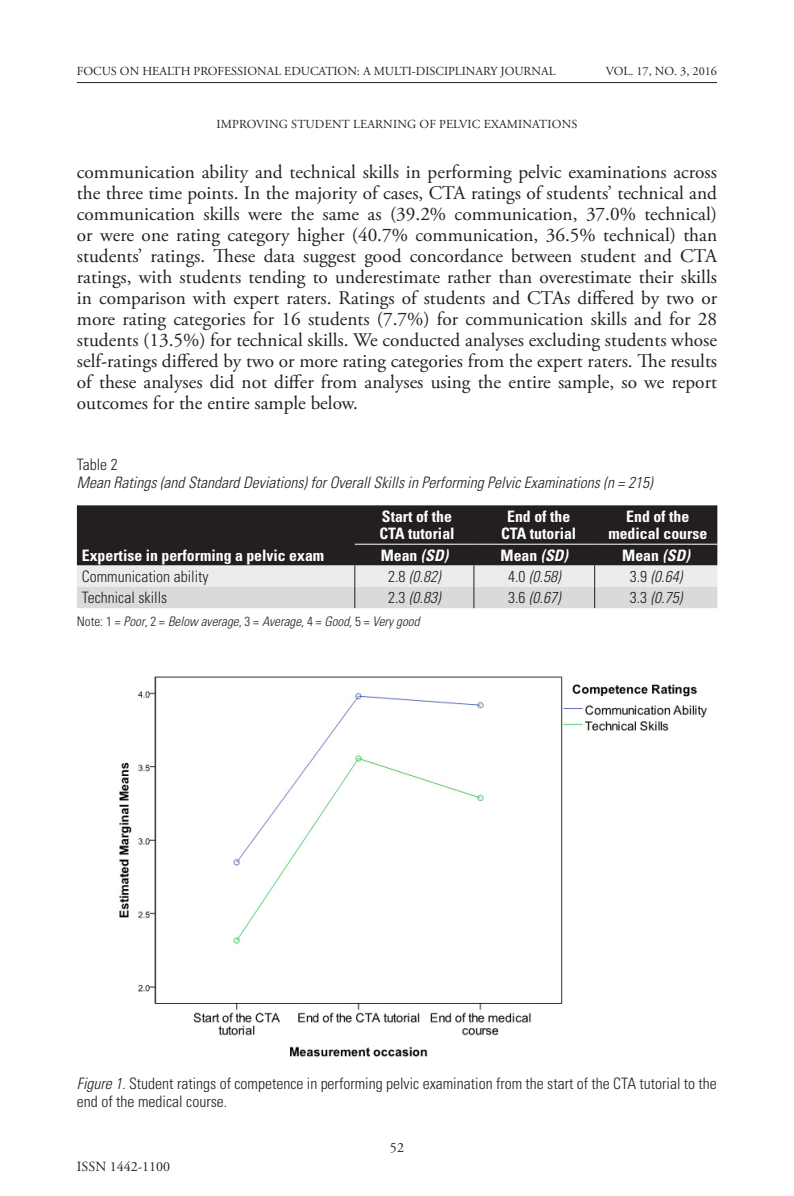
<style>
.page{position:relative;width:794px;height:1196px;background:#fff}
.page>*{position:absolute;margin:0;border:0;box-sizing:border-box;transform-origin:0 0}
.body_text{font:19.25px/21px "Adobe Garamond Pro";color:#231f20;text-align:justify}
.table_text{font:300 condensed 15.75px/17.5px "Univers LT Std";color:#231f20}
.table_text-2{font:italic 300 condensed 15.75px "Univers LT Std";color:#231f20}
.table_text-3{font:700 condensed 15.75px/17.5px "Univers LT Std";color:#fff;text-align:center}
.t1{font:14px "Adobe Garamond Pro";color:#231f20}
.table_text-4{font:italic 300 condensed 13.12px "Univers LT Std";color:#231f20}
.t2{font:12.25px "Adobe Garamond Pro";color:#231f20}
.s1{font-style:italic}
.s2{font-style:normal}
</style>
<div class="page">
<hr style="left:77px;top:82px;width:640px;height:1px;background:#231f20">
<div style="left:77px;top:505px;width:640px;height:60px;background:#231f20"></div>
<hr style="left:355px;top:544px;width:119px;height:1px;background:#fff">
<hr style="left:479px;top:544px;width:115px;height:1px;background:#fff">
<hr style="left:598px;top:544px;width:119px;height:1px;background:#fff">
<svg style="left:77px;top:565px;width:640px;height:43px"></svg>
<img style="left:119px;top:676px;width:588px;height:381px">
<p class="t2" style="left:77px;top:64px;width:480px">FOCUS ON HEALTH PROFESSIONAL EDUCATION: A MULTI-DISCIPLINARY JOURNAL</p>
<p class="t2" style="left:606px;top:64px;width:113px">VOL. 17, NO. 3, 2016</p>
<p class="t2" style="left:216px;top:117px;width:362px">IMPROVING STUDENT LEARNING OF PELVIC EXAMINATIONS</p>
<p class="body_text" style="left:77px;top:162px;width:642px">communication ability and technical skills in performing pelvic examinations across the three time points. In the majority of cases, CTA ratings of students’ technical and communication skills were the same as (39.2% communication, 37.0% technical) or were one rating category higher (40.7% communication, 36.5% technical) than students’ ratings. These data suggest good concordance between student and CTA ratings, with students tending to underestimate rather than overestimate their skills in comparison with expert raters. Ratings of students and CTAs differed by two or more rating categories for 16 students (7.7%) for communication skills and for 28 students (13.5%) for technical skills. We conducted analyses excluding students whose self-ratings differed by two or more rating categories from the expert raters. The results of these analyses did not differ from analyses using the entire sample, so we report outcomes for the entire sample below.</p>
<p class="table_text" style="left:77px;top:456px;width:42px">Table 2</p>
<p class="table_text-2" style="left:77px;top:473px;width:577px">Mean Ratings (and Standard Deviations) for Overall Skills in Performing Pelvic Examinations (n = 215)</p>
<p class="table_text-3" style="left:379px;top:507px;width:77px;text-align:left">Start of the<br>CTA tutorial</p>
<p class="table_text-3" style="left:501px;top:507px;width:77px">End of the<br>CTA tutorial</p>
<p class="table_text-3" style="left:608px;top:507px;width:100px">End of the medical course</p>
<p class="table_text-3" style="left:82px;top:546px;width:244px">Expertise in performing a pelvic exam</p>
<p class="table_text-3" style="left:381px;top:546px;width:69px">Mean <span class="s1">(SD)</span></p>
<p class="table_text-3" style="left:500px;top:546px;width:69px">Mean <span class="s1">(SD)</span></p>
<p class="table_text-3" style="left:622px;top:546px;width:69px">Mean <span class="s1">(SD)</span></p>
<p class="table_text" style="left:82px;top:567px;width:128px">Communication ability</p>
<p class="table_text-2" style="left:388px;top:567px;width:54px"><span class="s2">2.8</span> (0.82)</p>
<p class="table_text-2" style="left:508px;top:567px;width:54px"><span class="s2">4.0</span> (0.58)</p>
<p class="table_text-2" style="left:630px;top:567px;width:54px"><span class="s2">3.9</span> (0.64)</p>
<p class="table_text" style="left:82px;top:589px;width:87px">Technical skills</p>
<p class="table_text-2" style="left:388px;top:588px;width:54px"><span class="s2">2.3</span> (0.83)</p>
<p class="table_text-2" style="left:508px;top:588px;width:54px"><span class="s2">3.6</span> (0.67)</p>
<p class="table_text-2" style="left:630px;top:588px;width:54px"><span class="s2">3.3</span> (0.75)</p>
<p class="table_text-4" style="left:77px;top:614px;width:344px"><span class="s2">Note: 1 =</span> Poor<span class="s2">, 2 =</span> Below average<span class="s2">, 3 =</span> Average<span class="s2">, 4 =</span> Good<span class="s2">, 5 =</span> Very good</p>
<p class="table_text" style="left:77px;top:1074px;width:641px"><span class="s1">Figure 1.</span> Student ratings of competence in performing pelvic examination from the start of the CTA tutorial to the end of the medical course.</p>
<p class="t1" style="left:77px;top:1158px;width:95px">ISSN 1442-1100</p>
<p class="t1" style="left:390px;top:1138px;width:15px">52</p>
</div>
